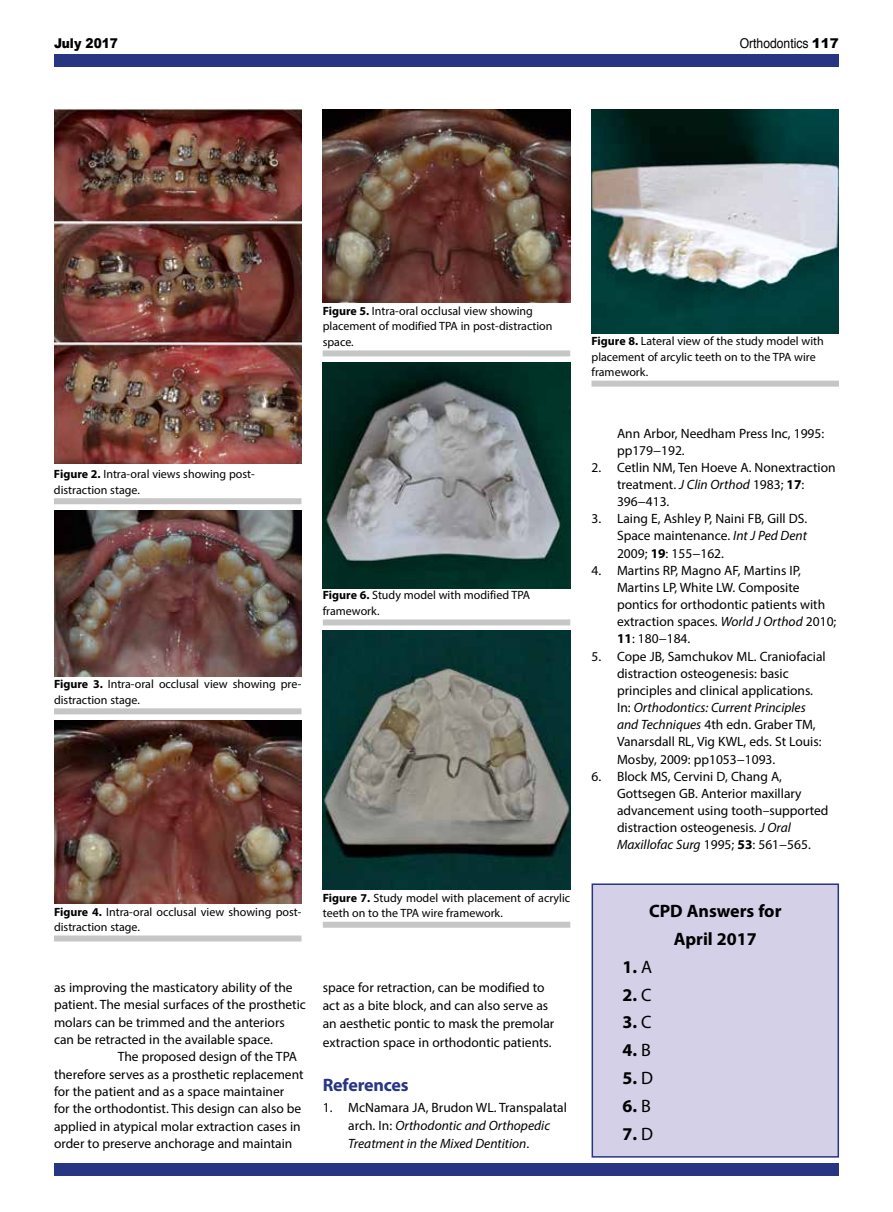
<style>
.page{position:relative;width:893px;height:1212px;background:#fff}
.page>*{position:absolute;margin:0;border:0;box-sizing:border-box;transform-origin:0 0}
.t1{font:700 18px/27.8px "Myriad Pro";color:#000;text-align:center}
.t2{font:700 18px "Myriad Pro";letter-spacing:-.01em;color:#283583}
.t3{font:13.5px/17.1px "Myriad Pro";color:#000}
.t4{font:italic 13.5px/18.3px "Myriad Pro";color:#000}
.t5{font:13.5px "Helvetica";color:#000;scale:.9 1}
.t6{font:900 13.5px "Arial";color:#000;scale:.9 1}
.t7{font:12px/15.8px "Myriad Pro";color:#000}
.s1{font-family:"Arial";font-weight:900}
.s2{font-weight:700}
.s3{font-style:normal}
.s4{font-style:italic}
.s5{font-weight:400}
</style>
<div class="page">
<div style="left:54px;top:54px;width:785px;height:13px;background:#283583"></div>
<div style="left:54px;top:1163px;width:785px;height:13px;background:#283583"></div>
<img style="left:322px;top:110px;width:248px;height:192px">
<div style="left:54px;top:708px;width:247px;height:6px;background:#c6c6c6"></div>
<div style="left:54px;top:935px;width:247px;height:6px;background:#c6c6c6"></div>
<div style="left:323px;top:350px;width:247px;height:6px;background:#c6c6c6"></div>
<div style="left:323px;top:619px;width:247px;height:6px;background:#c6c6c6"></div>
<div style="left:323px;top:922px;width:247px;height:6px;background:#c6c6c6"></div>
<div style="left:591px;top:381px;width:248px;height:6px;background:#c6c6c6"></div>
<img style="left:54px;top:110px;width:247px;height:354px">
<div style="left:54px;top:498px;width:247px;height:6px;background:#c6c6c6"></div>
<img style="left:54px;top:510px;width:247px;height:166px">
<img style="left:323px;top:362px;width:247px;height:226px">
<img style="left:323px;top:630px;width:247px;height:260px">
<img style="left:591px;top:110px;width:248px;height:224px">
<img style="left:54px;top:721px;width:248px;height:183px">
<div style="left:592px;top:883px;width:247px;height:274px;background:#d3d0e7;border:2px solid #283583"></div>
<p class="t6" style="left:54px;top:33px;width:73px">July 2017</p>
<p class="t5" style="left:740px;top:33px;width:112px">Orthodontics <span class="s1">117</span></p>
<p class="t7" style="left:323px;top:303px;width:231px"><span class="s2">Figure 5.</span> Intra-oral occlusal view showing placement of modified TPA in post-distraction space.</p>
<p class="t7" style="left:54px;top:466px;width:202px"><span class="s2">Figure 2.</span> Intra-oral views showing post&shy;distraction stage.</p>
<p class="t7" style="left:323px;top:587px;width:209px"><span class="s2">Figure 6.</span> Study model with modified TPA framework.</p>
<p class="t7" style="left:54px;top:676px;width:249px"><span class="s2">Figure 3.</span> Intra-oral occlusal view showing pre&shy;distraction stage.</p>
<p class="t7" style="left:54px;top:903px;width:249px"><span class="s2">Figure 4.</span> Intra-oral occlusal view showing post&shy;distraction stage.</p>
<p class="t7" style="left:323px;top:890px;width:249px"><span class="s2">Figure 7.</span> Study model with placement of acrylic teeth on to the TPA wire framework.</p>
<p class="t3" style="left:54px;top:978px;width:240px">as improving the masticatory ability of the</p>
<p class="t3" style="left:54px;top:996px;width:253px">patient. The mesial surfaces of the prosthetic</p>
<p class="t3" style="left:54px;top:1013px;width:232px">molars can be trimmed and the anteriors</p>
<p class="t3" style="left:54px;top:1031px;width:220px">can be retracted in the available space.</p>
<p class="t3" style="left:118px;top:1048px;width:181px">The proposed design of the TPA</p>
<p class="t3" style="left:54px;top:1065px;width:251px">therefore serves as a prosthetic replacement</p>
<p class="t3" style="left:54px;top:1083px;width:232px">for the patient and as a space maintainer</p>
<p class="t3" style="left:54px;top:1100px;width:249px">for the orthodontist. This design can also be</p>
<p class="t3" style="left:54px;top:1117px;width:248px">applied in atypical molar extraction cases in</p>
<p class="t3" style="left:54px;top:1135px;width:240px">order to preserve anchorage and maintain</p>
<p class="t3" style="left:323px;top:978px;width:233px;line-height:18.3px">space for retraction, can be modified to act as a bite block, and can also serve as an aesthetic pontic to mask the premolar extraction space in orthodontic patients.</p>
<h1 class="t2" style="left:323px;top:1073px;width:88px">References</h1>
<p class="t4" style="left:348px;top:1097px;width:220px;text-indent:-26px"><span class="s3">1. McNamara JA, Brudon WL. Transpalatal arch. In:</span> Orthodontic and Orthopedic<br>Treatment in the Mixed Dentition<span class="s3">.</span></p>
<p class="t7" style="left:591px;top:333px;width:234px"><span class="s2">Figure 8.</span> Lateral view of the study model with placement of arcylic teeth on to the TPA wire framework.</p>
<p class="t3" style="left:617px;top:424px;width:209px">Ann Arbor, Needham Press Inc, 1995: pp179−192.</p>
<p class="t3" style="left:617px;top:458px;width:220px;text-indent:-26px">2. Cetlin NM, Ten Hoeve A. Nonextraction treatment. <span class="s4">J Clin Orthod</span> 1983; <span class="s2">17</span>:<br>396−413.</p>
<p class="t3" style="left:617px;top:510px;width:192px;text-align:justify;text-indent:-26px">3. Laing E, Ashley P, Naini FB, Gill DS.<br>Space maintenance. <span class="s4">Int J Ped Dent </span>2009; <span class="s2">19</span>: 155−162.</p>
<p class="t3" style="left:617px;top:561px;width:221px;text-indent:-26px">4. Martins RP, Magno AF, Martins IP,<br>Martins LP, White LW. Composite pontics for orthodontic patients with extraction spaces. <span class="s4">World J Orthod</span> 2010;<br><span class="s2">11</span>: 180−184.</p>
<p class="t3" style="left:617px;top:647px;width:210px;text-indent:-26px">5. Cope JB, Samchukov ML. Craniofacial distraction osteogenesis: basic principles and clinical applications.<br>In: <span class="s4">Orthodontics: Current Principles and Techniques</span> 4th edn. Graber TM, Vanarsdall RL, Vig KWL, eds. St Louis:<br>Mosby, 2009: pp1053−1093.</p>
<p class="t3" style="left:617px;top:767px;width:213px;text-indent:-26px">6. Block MS, Cervini D, Chang A, Gottsegen GB. Anterior maxillary advancement using tooth–supported distraction osteogenesis. <span class="s4">J Oral Maxillofac Surg</span> 1995; <span class="s2">53</span>: 561−565.</p>
<h1 class="t1" style="left:649px;top:897px;width:134px">CPD Answers for<br>April 2017</h1>
<h1 class="t1" style="left:622px;top:952px;width:31px">1. <span class="s5">A</span></h1>
<h1 class="t1" style="left:622px;top:980px;width:31px">2. <span class="s5">C</span></h1>
<h1 class="t1" style="left:622px;top:1008px;width:31px">3. <span class="s5">C</span></h1>
<h1 class="t1" style="left:622px;top:1036px;width:30px">4. <span class="s5">B</span></h1>
<h1 class="t1" style="left:622px;top:1063px;width:32px">5. <span class="s5">D</span></h1>
<h1 class="t1" style="left:622px;top:1091px;width:30px">6. <span class="s5">B</span></h1>
<h1 class="t1" style="left:622px;top:1119px;width:32px">7. <span class="s5">D</span></h1>
</div>
